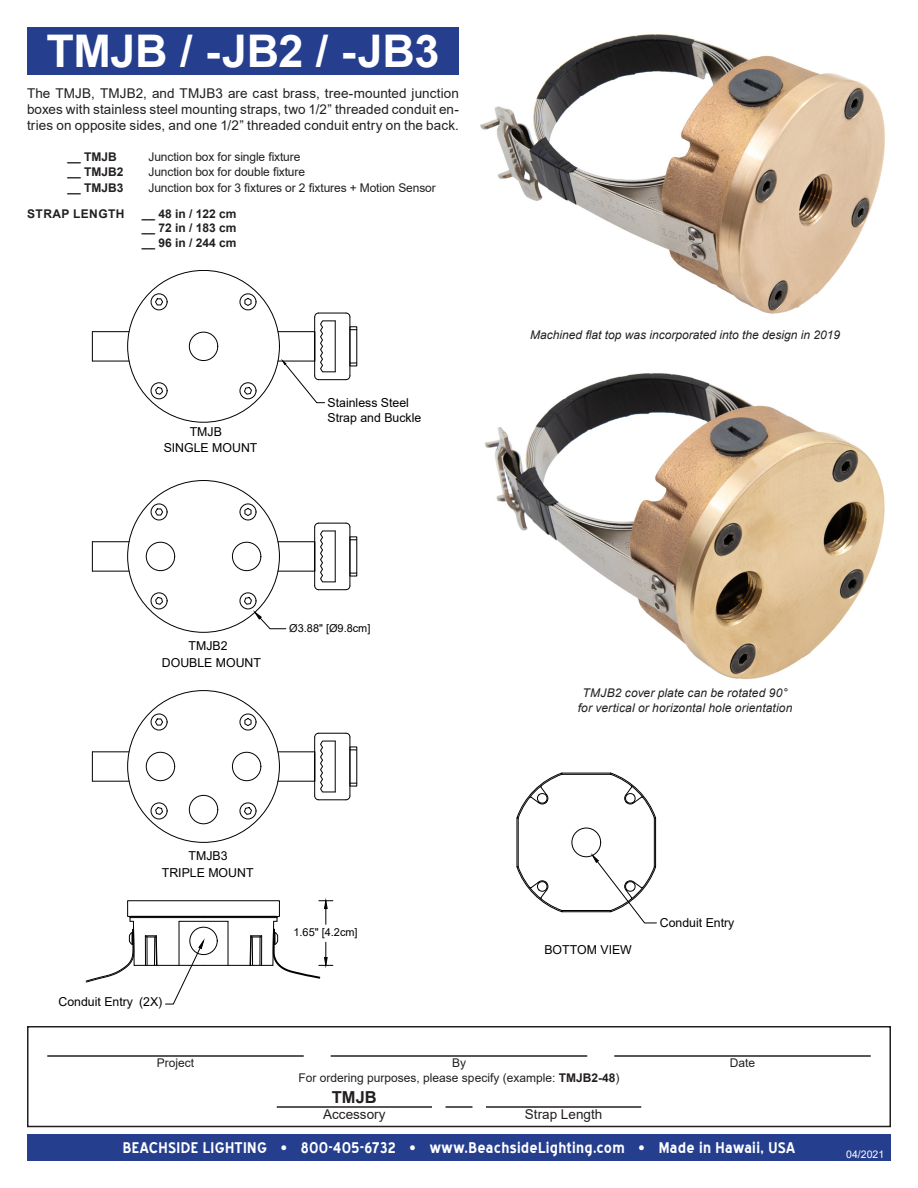
<style>
.page{position:relative;width:918px;height:1188px;background:#fff}
.page>*{position:absolute;margin:0;border:0;box-sizing:border-box;transform-origin:0 0}
.t1{font:700 45px "Arial";letter-spacing:-.01em;color:#fff}
.t2{font:700 16.5px "Arial";color:#231f20}
.t3{font:700 15px "Blue Highway";letter-spacing:.02em;color:#fff}
.t4{font:13.5px/16.2px "Arial";letter-spacing:.005em;color:#231f20;text-align:justify}
.t5{font:12.3px/14.9px "Arial";color:#000}
.t6{font:12px/15.9px "Arial";letter-spacing:-.01em;color:#231f20}
.t7{font:italic 12px/14.4px "Arial";letter-spacing:.005em;color:#231f20;text-align:center}
.t8{font:700 12px/15.9px "Arial";color:#231f20}
.t9{font:700 12px "Arial";letter-spacing:.035em;color:#231f20}
.t10{font:10.95px "Arial";color:#000}
.t11{font:10.5px "Arial";color:#fff}
.s1{font-weight:700}
</style>
<div class="page">
<div style="left:27px;top:1134px;width:864px;height:27px;background:#253f8e"></div>
<div style="left:27px;top:27px;width:432px;height:47px;background:#253f8e"></div>
<div style="left:27px;top:1026px;width:864px;height:101px;border:2px solid #231f20"></div>
<hr style="left:47px;top:1055px;width:257px;height:2px;background:#231f20">
<hr style="left:331px;top:1055px;width:256px;height:2px;background:#231f20">
<hr style="left:614px;top:1055px;width:257px;height:2px;background:#231f20">
<hr style="left:277px;top:1106px;width:155px;height:2px;background:#231f20">
<hr style="left:486px;top:1106px;width:155px;height:2px;background:#231f20">
<hr style="left:446px;top:1106px;width:26px;height:2px;background:#231f20">
<img style="left:485px;top:373px;width:400px;height:306px">
<hr style="left:204px;top:965px;width:69px;height:1px;background:#000">
<hr style="left:204px;top:917px;width:73px;height:1px;background:#000">
<svg style="left:249px;top:935px;width:13px;height:31px"></svg>
<svg style="left:145px;top:935px;width:13px;height:30px"></svg>
<hr style="left:130px;top:917px;width:74px;height:1px;background:#000">
<hr style="left:134px;top:965px;width:70px;height:1px;background:#000">
<div style="left:190px;top:927px;width:27px;height:28px;border:1px solid #000;border-radius:50%"></div>
<hr style="left:179px;top:921px;width:1px;height:44px;background:#000">
<hr style="left:228px;top:921px;width:1px;height:44px;background:#000">
<hr style="left:179px;top:921px;width:49px;height:1px;background:#000">
<div style="left:240px;top:293px;width:16px;height:17px;border:1px solid #000;border-radius:50%"></div>
<div style="left:240px;top:382px;width:16px;height:17px;border:1px solid #000;border-radius:50%"></div>
<div style="left:151px;top:293px;width:17px;height:17px;border:1px solid #000;border-radius:50%"></div>
<div style="left:151px;top:382px;width:17px;height:17px;border:1px solid #000;border-radius:50%"></div>
<div style="left:189px;top:332px;width:29px;height:29px;border:1px solid #000;border-radius:50%"></div>
<hr style="left:92px;top:331px;width:37px;height:1px;background:#000">
<hr style="left:92px;top:361px;width:37px;height:1px;background:#000">
<hr style="left:278px;top:331px;width:37px;height:1px;background:#000">
<hr style="left:278px;top:361px;width:37px;height:1px;background:#000">
<svg style="left:92px;top:332px;width:1px;height:29px"></svg>
<div style="left:240px;top:504px;width:16px;height:16px;border:1px solid #000;border-radius:50%"></div>
<div style="left:240px;top:592px;width:16px;height:17px;border:1px solid #000;border-radius:50%"></div>
<div style="left:151px;top:504px;width:17px;height:16px;border:1px solid #000;border-radius:50%"></div>
<div style="left:151px;top:592px;width:17px;height:17px;border:1px solid #000;border-radius:50%"></div>
<div style="left:146px;top:542px;width:29px;height:29px;border:1px solid #000;border-radius:50%"></div>
<hr style="left:92px;top:541px;width:37px;height:1px;background:#000">
<hr style="left:92px;top:571px;width:37px;height:1px;background:#000">
<hr style="left:278px;top:541px;width:37px;height:1px;background:#000">
<hr style="left:278px;top:571px;width:37px;height:1px;background:#000">
<svg style="left:92px;top:542px;width:1px;height:29px"></svg>
<svg style="left:314px;top:522px;width:43px;height:69px"></svg>
<svg style="left:282px;top:312px;width:75px;height:91px"></svg>
<div style="left:232px;top:542px;width:29px;height:29px;border:1px solid #000;border-radius:50%"></div>
<svg style="left:165px;top:940px;width:39px;height:65px"></svg>
<div style="left:571px;top:828px;width:30px;height:29px;border:1px solid #000;border-radius:50%"></div>
<div style="left:561px;top:910px;width:50px;height:2px;border:1px solid #000"></div>
<div style="left:561px;top:773px;width:50px;height:2px;border:1px solid #000"></div>
<div style="left:654px;top:818px;width:2px;height:49px;border:1px solid #000"></div>
<svg style="left:610px;top:772px;width:47px;height:47px"></svg>
<svg style="left:516px;top:866px;width:47px;height:47px"></svg>
<svg style="left:516px;top:772px;width:47px;height:47px"></svg>
<svg style="left:592px;top:855px;width:65px;height:69px"></svg>
<svg style="left:155px;top:298px;width:8px;height:8px"></svg>
<svg style="left:244px;top:297px;width:8px;height:9px"></svg>
<svg style="left:244px;top:387px;width:8px;height:8px"></svg>
<svg style="left:155px;top:387px;width:8px;height:8px"></svg>
<svg style="left:155px;top:508px;width:8px;height:8px"></svg>
<svg style="left:244px;top:508px;width:8px;height:8px"></svg>
<svg style="left:244px;top:597px;width:8px;height:8px"></svg>
<svg style="left:155px;top:597px;width:8px;height:8px"></svg>
<div style="left:127px;top:900px;width:153px;height:17px;border:1px solid #000"></div>
<svg style="left:85px;top:916px;width:50px;height:67px"></svg>
<svg style="left:272px;top:900px;width:61px;height:79px"></svg>
<div style="left:240px;top:714px;width:16px;height:16px;border:1px solid #000;border-radius:50%"></div>
<div style="left:240px;top:803px;width:16px;height:16px;border:1px solid #000;border-radius:50%"></div>
<div style="left:151px;top:714px;width:17px;height:16px;border:1px solid #000;border-radius:50%"></div>
<div style="left:151px;top:803px;width:17px;height:16px;border:1px solid #000;border-radius:50%"></div>
<div style="left:146px;top:752px;width:29px;height:29px;border:1px solid #000;border-radius:50%"></div>
<hr style="left:92px;top:751px;width:37px;height:1px;background:#000">
<hr style="left:92px;top:781px;width:37px;height:1px;background:#000">
<hr style="left:278px;top:751px;width:37px;height:1px;background:#000">
<hr style="left:278px;top:781px;width:37px;height:1px;background:#000">
<svg style="left:92px;top:752px;width:1px;height:29px"></svg>
<svg style="left:314px;top:732px;width:43px;height:69px"></svg>
<div style="left:232px;top:752px;width:29px;height:29px;border:1px solid #000;border-radius:50%"></div>
<svg style="left:155px;top:718px;width:8px;height:8px"></svg>
<svg style="left:244px;top:718px;width:8px;height:8px"></svg>
<svg style="left:244px;top:807px;width:8px;height:8px"></svg>
<svg style="left:155px;top:807px;width:8px;height:8px"></svg>
<svg style="left:254px;top:612px;width:33px;height:18px"></svg>
<div style="left:189px;top:795px;width:29px;height:29px;border:1px solid #000;border-radius:50%"></div>
<img style="left:480px;top:34px;width:405px;height:280px">
<h1 class="t1" style="left:46px;top:19px;width:395px">TMJB / -JB2 / -JB3</h1>
<p class="t4" style="left:27px;top:85px;width:433px">The TMJB, TMJB2, and TMJB3 are cast brass, tree-mounted junction boxes with stainless steel mounting straps, two 1/2” threaded conduit en&shy;tries on opposite sides, and one 1/2” threaded conduit entry on the back.</p>
<p class="t8" style="left:67px;top:149px;width:58px">__ TMJB __ TMJB2 __ TMJB3</p>
<p class="t9" style="left:27px;top:205px;width:99px">STRAP LENGTH</p>
<p class="t6" style="left:148px;top:148px;width:289px">Junction box for single fixture<br>Junction box for double fixture<br>Junction box for 3 fixtures or 2 fixtures + Motion Sensor</p>
<p class="t8" style="left:142px;top:207px;width:96px;line-height:14.4px;text-align:justify">__ 48 in / 122 cm __ 72 in / 183 cm __ 96 in / 244 cm</p>
<p class="t5" style="left:190px;top:425px;width:34px">TMJB</p>
<p class="t5" style="left:164px;top:441px;width:95px">SINGLE MOUNT</p>
<p class="t5" style="left:328px;top:395px;width:95px">Stainless Steel<br>Strap and Buckle</p>
<p class="t5" style="left:189px;top:639px;width:41px">TMJB2</p>
<p class="t5" style="left:162px;top:655px;width:101px">DOUBLE MOUNT</p>
<p class="t10" style="left:289px;top:620px;width:83px">Ø3.88" [Ø9.8cm]</p>
<p class="t5" style="left:162px;top:848px;width:93px;line-height:16.8px;text-align:center">TMJB3<br>TRIPLE MOUNT</p>
<p class="t10" style="left:294px;top:925px;width:66px">1.65" [4.2cm]</p>
<p class="t5" style="left:139px;top:994px;width:25px">(2X)</p>
<p class="t5" style="left:59px;top:994px;width:76px">Conduit Entry</p>
<p class="t7" style="left:530px;top:328px;width:312px">Machined flat top was incorporated into the design in 2019</p>
<p class="t7" style="left:578px;top:686px;width:216px">TMJB2 cover plate can be rotated 90° for vertical or horizontal hole orientation</p>
<p class="t5" style="left:544px;top:942px;width:89px">BOTTOM VIEW</p>
<p class="t5" style="left:660px;top:915px;width:76px">Conduit Entry</p>
<p class="t6" style="left:157px;top:1055px;width:39px">Project</p>
<p class="t6" style="left:452px;top:1055px;width:16px">By</p>
<p class="t6" style="left:730px;top:1055px;width:27px">Date</p>
<p class="t6" style="left:299px;top:1070px;width:322px">For ordering purposes, please specify (example: <span class="s1">TMJB2-48</span>)</p>
<p class="t4" style="left:323px;top:1106px;width:64px">Accessory</p>
<p class="t2" style="left:332px;top:1085px;width:46px">TMJB</p>
<p class="t4" style="left:525px;top:1106px;width:79px">Strap Length</p>
<p class="t3" style="left:123px;top:1139px;width:674px">BEACHSIDE LIGHTING • 800-405-6732 • www.BeachsideLighting.com • Made in Hawaii, USA</p>
<p class="t11" style="left:846px;top:1147px;width:39px">04/2021</p>
</div>
